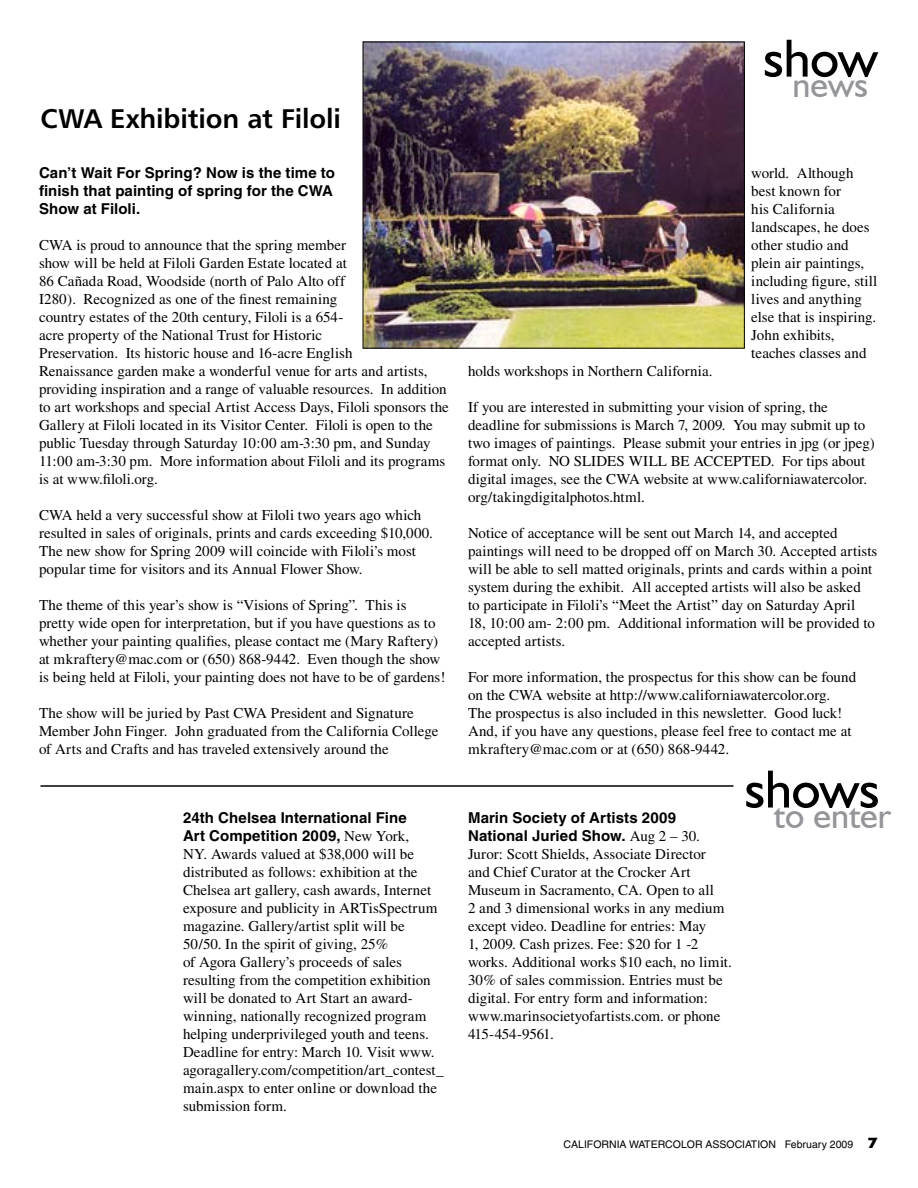
<style>
.page{position:relative;width:918px;height:1188px;background:#fff}
.page>*{position:absolute;margin:0;border:0;box-sizing:border-box;transform-origin:0 0}
.t1{font:54px "Humanist 521 BT";letter-spacing:-.005em;color:#000}
.t2{font:36px "Humanist 521 BT";letter-spacing:-.005em;color:#939598}
.t3{font:27px "Humanist 777 BT Bold B";letter-spacing:-.005em;color:#000}
.t4{font:15px/18px "Times";color:#000}
.t5{font:700 15px/18px "Helvetica";letter-spacing:.005em;color:#000}
.t6{font:10.5px "Helvetica";color:#000}
.s1{font-family:"Times";font-weight:400}
.s2{font-family:"Humanist 521 BT";font-weight:800;font-size:15px}
</style>
<div class="page">
<img style="left:365px;top:44px;width:378px;height:302px">
<div style="left:363px;top:42px;width:382px;height:306px;border:1px solid #000"></div>
<hr style="left:40px;top:785px;width:694px;height:2px;background:#000">
<h3 class="t3" style="left:40px;top:102px;width:302px">CWA Exhibition at Filoli</h3>
<p class="t5" style="left:39px;top:164px;width:298px">Can’t Wait For Spring? Now is the time to finish that painting of spring for the CWA<br>Show at Filoli.</p>
<p class="t4" style="left:39px;top:236px;width:411px">CWA is proud to announce that the spring member<br>show will be held at Filoli Garden Estate located at<br>86 Cañada Road, Woodside (north of Palo Alto off<br>I280). Recognized as one of the finest remaining<br>country estates of the 20th century, Filoli is a 654-<br>acre property of the National Trust for Historic<br>Preservation. Its historic house and 16-acre English<br>Renaissance garden make a wonderful venue for arts and artists, providing inspiration and a range of valuable resources. In addition to art workshops and special Artist Access Days, Filoli sponsors the Gallery at Filoli located in its Visitor Center. Filoli is open to the public Tuesday through Saturday 10:00 am-3:30 pm, and Sunday 11:00 am-3:30 pm. More information about Filoli and its programs is at www.filoli.org.</p>
<p class="t4" style="left:39px;top:506px;width:396px">CWA held a very successful show at Filoli two years ago which resulted in sales of originals, prints and cards exceeding $10,000.<br>The new show for Spring 2009 will coincide with Filoli’s most popular time for visitors and its Annual Flower Show.</p>
<p class="t4" style="left:39px;top:596px;width:408px">The theme of this year’s show is “Visions of Spring”. This is pretty wide open for interpretation, but if you have questions as to whether your painting qualifies, please contact me (Mary Raftery) at mkraftery@mac.com or (650) 868-9442. Even though the show is being held at Filoli, your painting does not have to be of gardens!</p>
<p class="t4" style="left:39px;top:704px;width:401px">The show will be juried by Past CWA President and Signature<br>Member John Finger. John graduated from the California College of Arts and Crafts and has traveled extensively around the</p>
<p class="t5" style="left:183px;top:809px;width:228px">24th Chelsea International Fine<br>Art Competition 2009, <span class="s1">New York,</span></p>
<p class="t4" style="left:183px;top:845px;width:262px">NY. Awards valued at $38,000 will be distributed as follows: exhibition at the Chelsea art gallery, cash awards, Internet exposure and publicity in ARTisSpectrum magazine. Gallery/artist split will be 50/50. In the spirit of giving, 25%<br>of Agora Gallery’s proceeds of sales resulting from the competition exhibition will be donated to Art Start an award&shy;winning, nationally recognized program helping underprivileged youth and teens.<br>Deadline for entry: March 10. Visit www. agoragallery.com/competition/art_contest_ main.aspx to enter online or download the submission form.</p>
<h1 class="t1" style="left:763px;top:25px;width:116px">show</h1>
<h2 class="t2" style="left:793px;top:63px;width:77px">news</h2>
<p class="t4" style="left:751px;top:164px;width:128px">world. Although best known for<br>his California landscapes, he does other studio and plein air paintings, including figure, still lives and anything else that is inspiring.<br>John exhibits, teaches classes and</p>
<p class="t4" style="left:468px;top:362px;width:246px">holds workshops in Northern California.</p>
<p class="t4" style="left:468px;top:398px;width:408px">If you are interested in submitting your vision of spring, the deadline for submissions is March 7, 2009. You may submit up to two images of paintings. Please submit your entries in jpg (or jpeg) format only. NO SLIDES WILL BE ACCEPTED. For tips about digital images, see the CWA website at www.californiawatercolor. org/takingdigitalphotos.html.</p>
<p class="t4" style="left:468px;top:524px;width:411px">Notice of acceptance will be sent out March 14, and accepted paintings will need to be dropped off on March 30. Accepted artists will be able to sell matted originals, prints and cards within a point system during the exhibit. All accepted artists will also be asked<br>to participate in Filoli’s “Meet the Artist” day on Saturday April<br>18, 10:00 am- 2:00 pm. Additional information will be provided to accepted artists.</p>
<p class="t4" style="left:468px;top:668px;width:390px">For more information, the prospectus for this show can be found on the CWA website at http://www.californiawatercolor.org.<br>The prospectus is also included in this newsletter. Good luck!<br>And, if you have any questions, please feel free to contact me at mkraftery@mac.com or at (650) 868-9442.</p>
<h1 class="t1" style="left:745px;top:756px;width:136px">shows</h1>
<p class="t5" style="left:468px;top:809px;width:210px">Marin Society of Artists 2009</p>
<h2 class="t2" style="left:774px;top:794px;width:119px">to enter</h2>
<p class="t5" style="left:468px;top:827px;width:234px">National Juried Show. <span class="s1">Aug 2 – 30.</span></p>
<p class="t4" style="left:468px;top:845px;width:265px">Juror: Scott Shields, Associate Director<br>and Chief Curator at the Crocker Art Museum in Sacramento, CA. Open to all<br>2 and 3 dimensional works in any medium except video. Deadline for entries: May<br>1, 2009. Cash prizes. Fee: $20 for 1 -2 works. Additional works $10 each, no limit.<br>30% of sales commission. Entries must be digital. For entry form and information: www.marinsocietyofartists.com. or phone 415-454-9561.</p>
<p class="t6" style="left:564px;top:1138px;width:315px">CALIFORNIA WATERCOLOR ASSOCIATION February 2009 <span class="s2">7</span></p>
</div>
